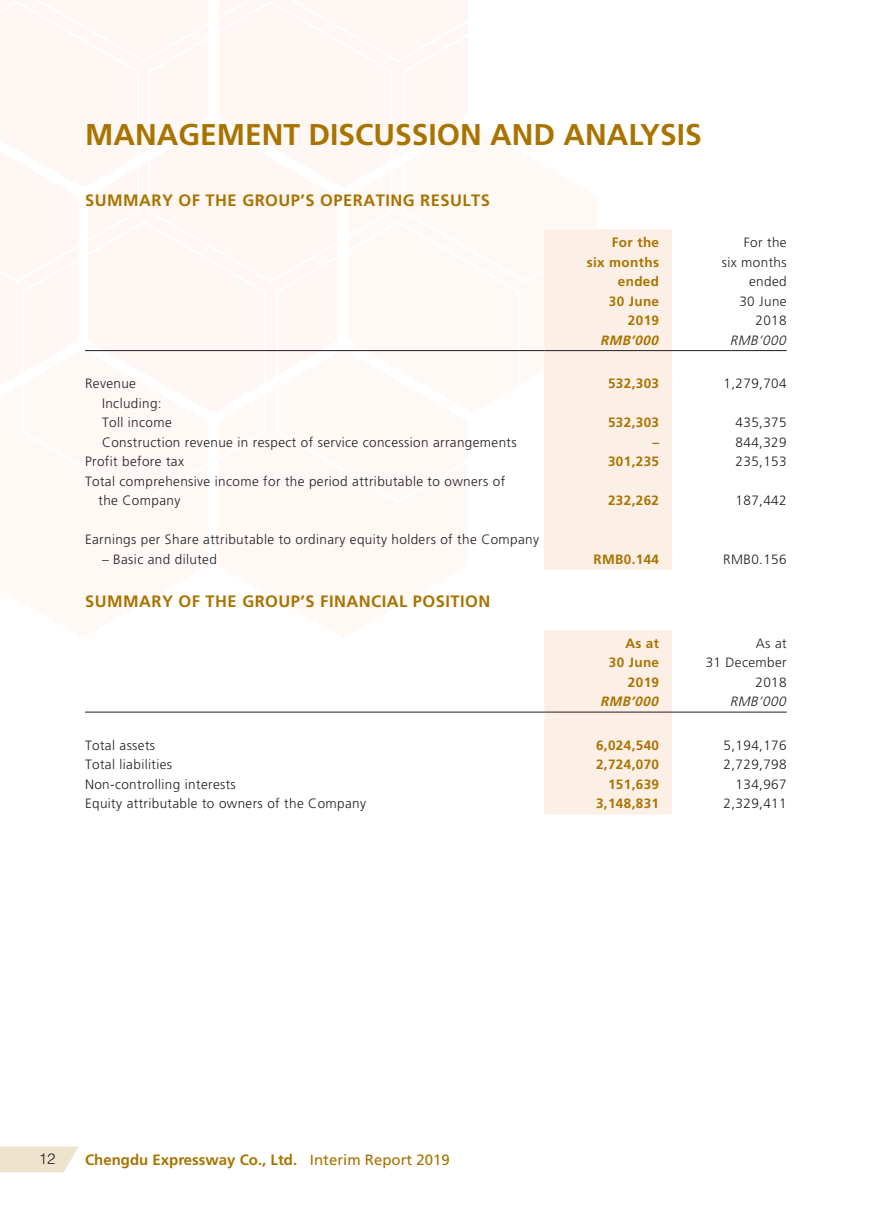
<style>
.page{position:relative;width:893px;height:1212px;background:#fff}
.page>*{position:absolute;margin:0;border:0;box-sizing:border-box;transform-origin:0 0}
.t1{font:700 30px "Frutiger LT Std";color:#a97300}
._01_Heading_1{font:700 16.5px "Frutiger LT Std";letter-spacing:.03em;color:#a97300}
.t2{font:700 15px "Frutiger LT Std";color:#a97300}
.t3{font:300 15px "Helvetica LT Std";color:#231f20}
._50_Table_Body{font:300 13.5px/19.5px "Frutiger LT Std";letter-spacing:.03em;color:#231f20}
._50_Table_Body-2{font:700 13.5px "Frutiger LT Std";letter-spacing:.03em;color:#a97300}
._50_Table_Body-3{font:italic 700 13.5px "Frutiger LT Std";color:#a97300}
._50_Table_Body-4{font:italic 300 13.5px "Frutiger LT Std";color:#231f20}
.s1{font-weight:400}
</style>
<div class="page">
<svg style="left:266px;top:0;width:137px;height:158px"></svg>
<svg style="left:276px;top:283px;width:244px;height:91px;fill:#fff9f6"></svg>
<svg style="left:403px;top:62px;width:65px;height:89px;fill:#fff7f3"></svg>
<div style="left:276px;top:0;width:192px;height:62px;background:#fff7f3"></div>
<svg style="left:266px;top:1px;width:127px;height:282px;fill:#fff7f3"></svg>
<svg style="left:0;top:0;width:266px;height:412px"></svg>
<svg style="left:0;top:1146px;width:79px;height:26px;background:#efe6d2"></svg>
<div style="left:544px;top:229px;width:128px;height:341px;background:#fbefe6"></div>
<hr style="left:85px;top:350px;width:459px;height:1px;background:#231f20">
<hr style="left:544px;top:350px;width:128px;height:1px;background:#231f20">
<hr style="left:672px;top:350px;width:115px;height:1px;background:#231f20">
<div style="left:544px;top:630px;width:128px;height:184px;background:#fbefe6"></div>
<hr style="left:85px;top:712px;width:459px;height:1px;background:#231f20">
<hr style="left:544px;top:712px;width:128px;height:1px;background:#231f20">
<hr style="left:672px;top:712px;width:115px;height:1px;background:#231f20">
<h1 class="t1" style="left:85px;top:117px;width:618px">MANAGEMENT DISCUSSION AND ANALYSIS</h1>
<p class="_01_Heading_1" style="left:85px;top:191px;width:406px">SUMMARY OF THE GROUP’S OPERATING RESULTS</p>
<p class="_50_Table_Body-2" style="left:612px;top:235px;width:49px">For the</p>
<p class="_50_Table_Body-2" style="left:587px;top:254px;width:74px">six months</p>
<p class="_50_Table_Body-2" style="left:618px;top:274px;width:43px">ended</p>
<p class="_50_Table_Body-2" style="left:609px;top:293px;width:52px">30 June</p>
<p class="_50_Table_Body-2" style="left:628px;top:313px;width:33px">2019</p>
<p class="_50_Table_Body" style="left:744px;top:233px;width:44px">For the</p>
<p class="_50_Table_Body" style="left:722px;top:253px;width:66px">six months</p>
<p class="_50_Table_Body" style="left:749px;top:272px;width:39px">ended</p>
<p class="_50_Table_Body" style="left:739px;top:292px;width:49px">30 June</p>
<p class="_50_Table_Body" style="left:755px;top:311px;width:33px">2018</p>
<p class="_50_Table_Body-3" style="left:600px;top:332px;width:63px">RMB’000</p>
<p class="_50_Table_Body-4" style="left:730px;top:332px;width:61px">RMB’000</p>
<p class="_50_Table_Body" style="left:85px;top:374px;width:53px">Revenue</p>
<p class="_50_Table_Body-2" style="left:608px;top:376px;width:53px">532,303</p>
<p class="_50_Table_Body" style="left:724px;top:374px;width:65px">1,279,704</p>
<p class="_50_Table_Body" style="left:102px;top:394px;width:61px">Including:</p>
<p class="_50_Table_Body" style="left:102px;top:413px;width:71px">Toll income</p>
<p class="_50_Table_Body-2" style="left:608px;top:415px;width:53px">532,303</p>
<p class="_50_Table_Body" style="left:736px;top:413px;width:53px">435,375</p>
<p class="_50_Table_Body" style="left:102px;top:433px;width:416px">Construction revenue in respect of service concession arrangements</p>
<p class="_50_Table_Body-2" style="left:652px;top:434px;width:8px">–</p>
<p class="_50_Table_Body" style="left:736px;top:433px;width:53px">844,329</p>
<p class="_50_Table_Body" style="left:85px;top:452px;width:101px">Profit before tax</p>
<p class="_50_Table_Body-2" style="left:608px;top:454px;width:53px">301,235</p>
<p class="_50_Table_Body" style="left:736px;top:452px;width:53px">235,153</p>
<p class="_50_Table_Body" style="left:99px;top:472px;width:408px;text-indent:-14px">Total comprehensive income for the period attributable to owners of the Company</p>
<p class="_50_Table_Body-2" style="left:608px;top:493px;width:53px">232,262</p>
<p class="_50_Table_Body" style="left:736px;top:491px;width:53px">187,442</p>
<p class="_50_Table_Body" style="left:85px;top:530px;width:456px">Earnings per Share attributable to ordinary equity holders of the Company</p>
<p class="_50_Table_Body" style="left:102px;top:550px;width:116px">– Basic and diluted</p>
<p class="_50_Table_Body-2" style="left:593px;top:551px;width:67px">RMB0.144</p>
<p class="_50_Table_Body" style="left:723px;top:550px;width:65px">RMB0.156</p>
<p class="_01_Heading_1" style="left:85px;top:591px;width:407px">SUMMARY OF THE GROUP’S FINANCIAL POSITION</p>
<p class="_50_Table_Body-2" style="left:625px;top:635px;width:35px">As at</p>
<p class="_50_Table_Body-2" style="left:609px;top:655px;width:52px">30 June</p>
<p class="_50_Table_Body-2" style="left:628px;top:674px;width:33px">2019</p>
<p class="_50_Table_Body" style="left:756px;top:633px;width:32px">As at</p>
<p class="_50_Table_Body" style="left:706px;top:653px;width:83px">31 December</p>
<p class="_50_Table_Body" style="left:755px;top:672px;width:33px">2018</p>
<p class="_50_Table_Body-3" style="left:600px;top:694px;width:63px">RMB’000</p>
<p class="_50_Table_Body-4" style="left:730px;top:694px;width:61px">RMB’000</p>
<p class="_50_Table_Body" style="left:85px;top:735px;width:72px">Total assets</p>
<p class="_50_Table_Body-2" style="left:596px;top:737px;width:65px">6,024,540</p>
<p class="_50_Table_Body" style="left:724px;top:735px;width:65px">5,194,176</p>
<p class="_50_Table_Body" style="left:85px;top:755px;width:89px">Total liabilities</p>
<p class="_50_Table_Body-2" style="left:596px;top:757px;width:65px">2,724,070</p>
<p class="_50_Table_Body" style="left:724px;top:755px;width:65px">2,729,798</p>
<p class="_50_Table_Body" style="left:85px;top:774px;width:152px">Non-controlling interests</p>
<p class="_50_Table_Body-2" style="left:608px;top:776px;width:53px">151,639</p>
<p class="_50_Table_Body" style="left:736px;top:774px;width:53px">134,967</p>
<p class="_50_Table_Body" style="left:85px;top:794px;width:283px">Equity attributable to owners of the Company</p>
<p class="_50_Table_Body-2" style="left:596px;top:796px;width:65px">3,148,831</p>
<p class="_50_Table_Body" style="left:724px;top:794px;width:65px">2,329,411</p>
<p class="t3" style="left:39px;top:1149px;width:18px">12</p>
<p class="t2" style="left:85px;top:1150px;width:366px">Chengdu Expressway Co., Ltd. <span class="s1">Interim Report 2019</span></p>
</div>
